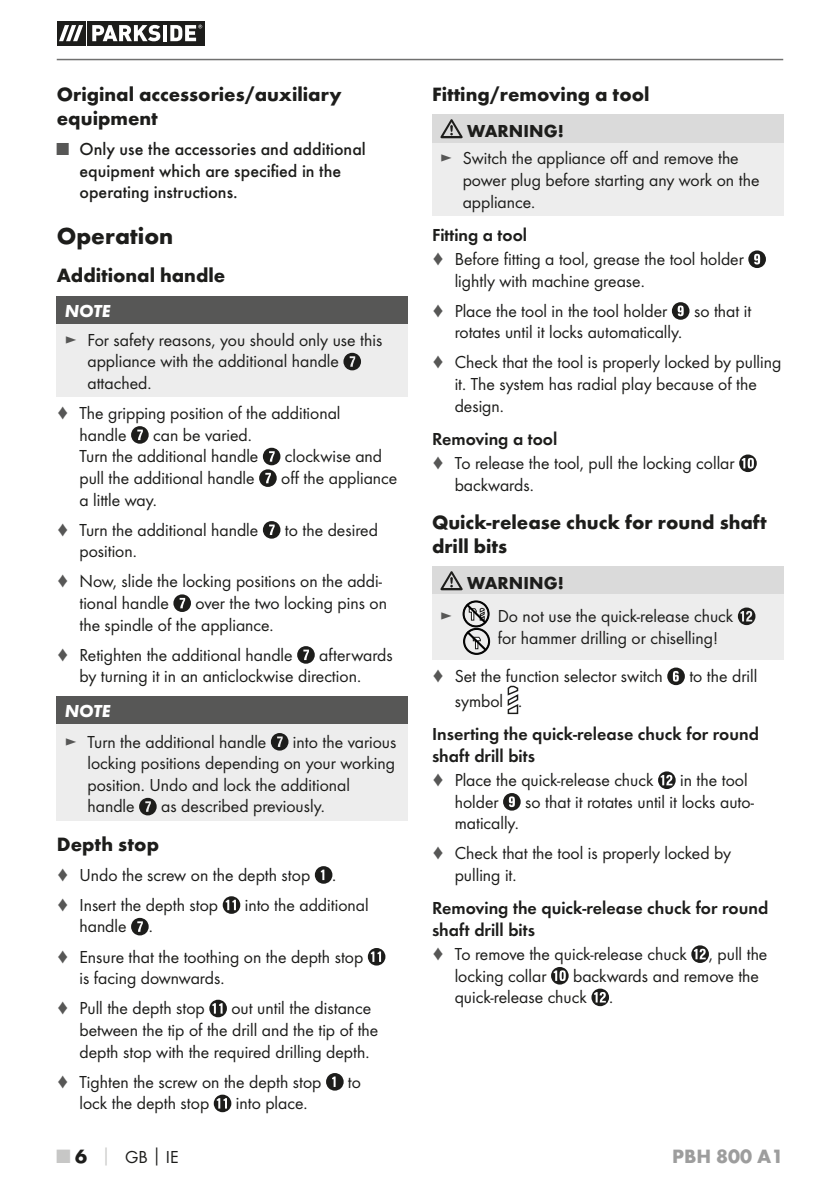
<style>
.page{position:relative;width:840px;height:1191px;background:#fff}
.page>*{position:absolute;margin:0;border:0;box-sizing:border-box;transform-origin:0 0}
.t1{font:700 24px "Futura";color:#1d1d1b}
.t2{font:700 20px/24px "Futura";color:#1d1d1b}
.t3{font:700 20px "Futura";color:#9d9d9d}
.t4{font:18px/21.6px "Futura Boo";color:#1d1d1b}
.t5{font:18px/21.6px "Futura Dem";color:#1d1d1b}
.t6{font:500 18px/21.6px "Futura";color:#1d1d1b}
.t7{font:700 18px "Futura";color:#1d1d1b}
.t8{font:italic 700 18px "Futura";color:#fff}
.t9{font:18px "Futura Boo";color:#575756}
.s1{font-family:"Futura Boo";font-weight:400;color:#575756}
.s2{color:#575756}
.s3{font-family:"Futura";font-weight:700;font-size:20px;color:#c7c7c6}
.s4{font-family:"Futura";font-weight:700;font-size:20px}
.s5{font-family:"Futura";font-weight:700;color:#c7c7c6}
.s6{font-family:"Futura";font-weight:700}
</style>
<div class="page">
<hr style="left:57px;top:59px;width:725px;height:1px;background:#70706f">
<div style="left:57px;top:21px;width:28px;height:24px;background:#1d1d1b"></div>
<div style="left:87px;top:21px;width:117px;height:24px;background:#1d1d1b"></div>
<svg style="left:59px;top:25px;width:24px;height:16px"></svg>
<svg style="left:92px;top:25px;width:68px;height:16px"></svg>
<hr style="left:163px;top:25px;width:4px;height:16px;background:#fff">
<svg style="left:170px;top:25px;width:32px;height:16px"></svg>
<div style="left:57px;top:296px;width:351px;height:28px;background:#575756"></div>
<div style="left:57px;top:324px;width:351px;height:73px;background:#ededed"></div>
<svg style="left:343px;top:353px;width:18px;height:17px"></svg>
<svg style="left:131px;top:426px;width:18px;height:18px"></svg>
<svg style="left:259px;top:448px;width:21px;height:39px"></svg>
<svg style="left:263px;top:521px;width:17px;height:17px"></svg>
<svg style="left:173px;top:594px;width:18px;height:18px"></svg>
<svg style="left:297px;top:646px;width:17px;height:17px"></svg>
<div style="left:57px;top:696px;width:351px;height:28px;background:#575756"></div>
<div style="left:57px;top:724px;width:351px;height:96px;background:#ededed"></div>
<svg style="left:271px;top:733px;width:17px;height:17px"></svg>
<svg style="left:139px;top:798px;width:18px;height:17px"></svg>
<svg style="left:314px;top:866px;width:18px;height:17px"></svg>
<svg style="left:222px;top:896px;width:18px;height:18px"></svg>
<svg style="left:131px;top:918px;width:18px;height:17px"></svg>
<svg style="left:367px;top:948px;width:18px;height:17px"></svg>
<svg style="left:209px;top:999px;width:18px;height:18px"></svg>
<svg style="left:326px;top:1073px;width:17px;height:17px"></svg>
<svg style="left:214px;top:1094px;width:17px;height:18px"></svg>
<div style="left:432px;top:115px;width:350px;height:28px;background:#dadada"></div>
<div style="left:432px;top:143px;width:350px;height:73px;background:#ededed"></div>
<svg style="left:440px;top:119px;width:22px;height:19px"></svg>
<svg style="left:748px;top:250px;width:17px;height:18px"></svg>
<svg style="left:671px;top:302px;width:18px;height:18px"></svg>
<svg style="left:739px;top:454px;width:17px;height:18px"></svg>
<div style="left:432px;top:566px;width:350px;height:29px;background:#dadada"></div>
<div style="left:432px;top:595px;width:350px;height:65px;background:#ededed"></div>
<svg style="left:440px;top:571px;width:22px;height:19px"></svg>
<svg style="left:462px;top:600px;width:28px;height:55px"></svg>
<svg style="left:737px;top:607px;width:18px;height:18px"></svg>
<svg style="left:667px;top:667px;width:17px;height:18px"></svg>
<svg style="left:507px;top:685px;width:11px;height:29px"></svg>
<svg style="left:658px;top:771px;width:17px;height:18px"></svg>
<svg style="left:503px;top:793px;width:17px;height:17px"></svg>
<svg style="left:691px;top:945px;width:17px;height:18px"></svg>
<svg style="left:551px;top:967px;width:17px;height:17px"></svg>
<svg style="left:591px;top:988px;width:17px;height:18px"></svg>
<p class="t2" style="left:57px;top:84px;width:286px">Original accessories/auxiliary equipment</p>
<p class="t6" style="left:79px;top:139px;width:288px;text-indent:-23px"><span class="s1">■</span> Only use the accessories and additional equipment which are specified in the operating instructions.</p>
<h1 class="t1" style="left:57px;top:226px;width:118px">Operation</h1>
<p class="t2" style="left:57px;top:265px;width:170px">Additional handle</p>
<p class="t8" style="left:65px;top:305px;width:47px">NOTE</p>
<p class="t4" style="left:87px;top:330px;width:296px;text-indent:-23px"><span class="s2">►</span> For safety reasons, you should only use this appliance with the additional handle attached.</p>
<p class="t4" style="left:79px;top:403px;width:262px;text-indent:-23px"><span class="s2">♦</span> The gripping position of the additional handle</p>
<p class="t4" style="left:79px;top:425px;width:180px;text-indent:74px">can be varied.<br>Turn the additional handle</p>
<p class="t4" style="left:285px;top:446px;width:99px">clockwise and</p>
<p class="t4" style="left:79px;top:468px;width:177px">pull the additional handle</p>
<p class="t4" style="left:281px;top:468px;width:117px">off the appliance</p>
<p class="t4" style="left:57px;top:485px;width:203px;line-height:30px;text-indent:23px">a little way.<br><span class="s2">♦</span> Turn the additional handle</p>
<p class="t4" style="left:285px;top:519px;width:94px">to the desired</p>
<p class="t4" style="left:57px;top:537px;width:326px;line-height:30px;text-indent:23px">position.<br><span class="s2">♦</span> Now, slide the locking positions on the addi-</p>
<p class="t4" style="left:79px;top:593px;width:91px">tional handle</p>
<p class="t4" style="left:79px;top:593px;width:309px;text-indent:116px">over the two locking pins on the spindle of the appliance.</p>
<p class="t4" style="left:57px;top:644px;width:237px"><span class="s2">♦</span> Retighten the additional handle</p>
<p class="t4" style="left:79px;top:644px;width:315px;text-indent:240px">afterwards by turning it in an anticlockwise direction.</p>
<p class="t8" style="left:65px;top:705px;width:47px">NOTE</p>
<p class="t4" style="left:65px;top:731px;width:203px"><span class="s2">►</span> Turn the additional handle</p>
<p class="t4" style="left:87px;top:731px;width:310px;text-indent:205px">into the various locking positions depending on your working position. Undo and lock the additional handle</p>
<p class="t4" style="left:161px;top:796px;width:165px">as described previously.</p>
<p class="t2" style="left:57px;top:833px;width:104px">Depth stop</p>
<p class="t4" style="left:57px;top:860px;width:281px;line-height:30px"><span class="s2">♦</span> Undo the screw on the depth stop . <span class="s2">♦</span> Insert the depth stop</p>
<p class="t4" style="left:245px;top:895px;width:125px">into the additional</p>
<p class="t4" style="left:57px;top:912px;width:308px;line-height:30px;text-indent:23px">handle .<br><span class="s2">♦</span> Ensure that the toothing on the depth stop</p>
<p class="t4" style="left:57px;top:964px;width:169px;line-height:30px;text-indent:23px">is facing downwards. <span class="s2">♦</span> Pull the depth stop</p>
<p class="t4" style="left:79px;top:998px;width:300px;text-indent:152px">out until the distance between the tip of the drill and the tip of the depth stop with the required drilling depth.</p>
<p class="t4" style="left:57px;top:1071px;width:266px"><span class="s2">♦</span> Tighten the screw on the depth stop</p>
<p class="t4" style="left:347px;top:1071px;width:15px">to</p>
<p class="t4" style="left:79px;top:1093px;width:131px">lock the depth stop</p>
<p class="t4" style="left:236px;top:1093px;width:73px">into place.</p>
<p class="t2" style="left:432px;top:84px;width:219px">Fitting/removing a tool</p>
<p class="t7" style="left:467px;top:123px;width:98px">WARNING!</p>
<p class="t4" style="left:462px;top:148px;width:298px;text-indent:-23px"><span class="s2">►</span> Switch the appliance off and remove the power plug before starting any work on the appliance.</p>
<p class="t5" style="left:432px;top:225px;width:97px">Fitting a tool</p>
<p class="t4" style="left:454px;top:249px;width:290px;text-indent:-23px"><span class="s2">♦</span> Before fitting a tool, grease the tool holder lightly with machine grease.</p>
<p class="t4" style="left:432px;top:301px;width:237px"><span class="s2">♦</span> Place the tool in the tool holder</p>
<p class="t4" style="left:693px;top:301px;width:59px">so that it</p>
<p class="t4" style="left:432px;top:318px;width:351px;line-height:30px;text-indent:23px">rotates until it locks automatically.<br><span class="s2">♦</span> Check that the tool is properly locked by pulling</p>
<p class="t4" style="left:454px;top:374px;width:303px">it. The system has radial play because of the design.</p>
<p class="t5" style="left:432px;top:429px;width:127px">Removing a tool</p>
<p class="t4" style="left:454px;top:453px;width:281px;text-indent:-23px"><span class="s2">♦</span> To release the tool, pull the locking collar backwards.</p>
<p class="t2" style="left:432px;top:511px;width:336px">Quick-release chuck for round shaft drill bits</p>
<p class="t7" style="left:467px;top:575px;width:98px">WARNING!</p>
<p class="t9" style="left:440px;top:607px;width:14px">►</p>
<p class="t4" style="left:497px;top:606px;width:237px">Do not use the quick-release chuck for hammer drilling or chiselling!</p>
<p class="t4" style="left:432px;top:666px;width:232px"><span class="s2">♦</span> Set the function selector switch</p>
<p class="t4" style="left:689px;top:666px;width:69px">to the drill</p>
<p class="t4" style="left:454px;top:691px;width:69px">symbol .</p>
<p class="t5" style="left:432px;top:724px;width:328px">Inserting the quick-release chuck for round shaft drill bits</p>
<p class="t4" style="left:432px;top:770px;width:223px"><span class="s2">♦</span> Place the quick-release chuck</p>
<p class="t4" style="left:679px;top:770px;width:69px">in the tool</p>
<p class="t4" style="left:454px;top:791px;width:45px">holder</p>
<p class="t4" style="left:525px;top:791px;width:230px">so that it rotates until it locks auto-</p>
<p class="t4" style="left:432px;top:809px;width:300px;line-height:30px;text-indent:23px">matically.<br><span class="s2">♦</span> Check that the tool is properly locked by</p>
<p class="t4" style="left:454px;top:865px;width:63px">pulling it.</p>
<p class="t5" style="left:432px;top:898px;width:337px">Removing the quick-release chuck for round shaft drill bits</p>
<p class="t4" style="left:454px;top:944px;width:314px;text-indent:-23px"><span class="s2">♦</span> To remove the quick-release chuck , pull the locking collar</p>
<p class="t4" style="left:454px;top:965px;width:305px;text-indent:118px">backwards and remove the quick-release chuck .</p>
<p class="t4" style="left:57px;top:1146px;width:123px"><span class="s3">■</span> <span class="s4">6</span> <span class="s5">│</span> GB<span class="s6">│</span>IE</p>
<p class="t3" style="left:671px;top:1147px;width:113px">PBH 800 A1</p>
</div>
